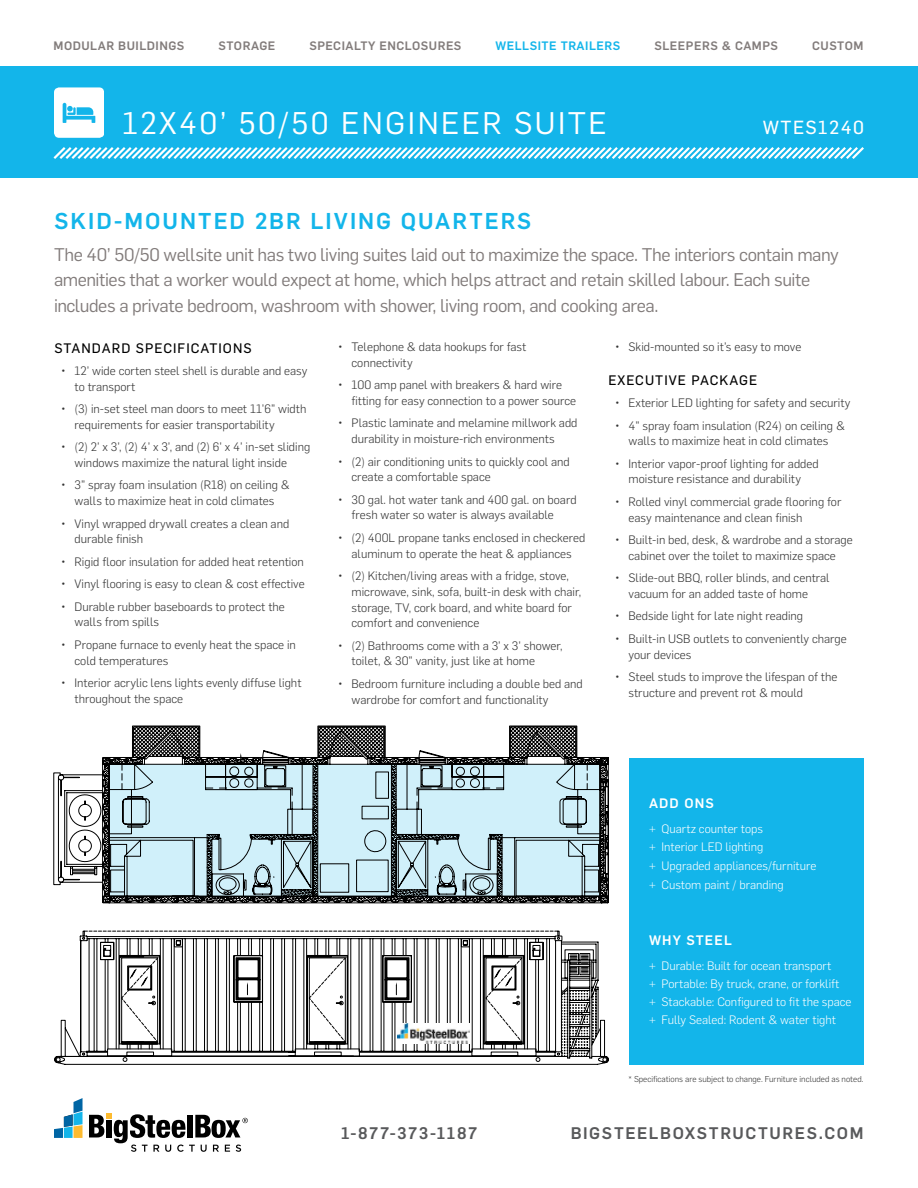
<style>
.page{position:relative;width:918px;height:1188px;background:#fff}
.page>*{position:absolute;margin:0;border:0;box-sizing:border-box;transform-origin:0 0}
.t1{font:30.75px "Flama";letter-spacing:.08em;color:#fff}
.t2{font:500 22.5px "Flama";letter-spacing:.085em;color:#13b5ea}
.t3{font:18.6px "Flama Basic";letter-spacing:.08em;color:#fff}
.t4{font:18px/25.5px "Flama";letter-spacing:-.025em;color:#827c7b}
.t5{font:500 16.5px "Flama";letter-spacing:.1em;color:#58595b}
.t6{font:13.5px "Flama Basic";letter-spacing:.08em;color:#000}
.t7{font:500 13.5px "Flama";letter-spacing:.08em;color:#fff}
.t8{font:300 12px/15.8px "Flama";color:#333}
.t9{font:300 12px/18.8px "Flama";color:#fff}
.t10{font:500 12px "Flama";letter-spacing:.04em;color:#827c7b}
.t11{font:500 12px "Flama";letter-spacing:.04em;color:#13b5ea}
.t12{font:300 8.4px "Flama";color:#333}
</style>
<div class="page">
<div style="left:629px;top:758px;width:235px;height:306px;background:#13b5ea"></div>
<svg style="left:54px;top:1098px;width:29px;height:40px"></svg>
<svg style="left:89px;top:1113px;width:159px;height:39px"></svg>
<div style="left:0;top:66px;width:918px;height:112px;background:#13b5ea"></div>
<svg style="left:53px;top:147px;width:811px;height:12px"></svg>
<div style="left:54px;top:87px;width:50px;height:51px;background:#fff;border-radius:5px"></div>
<svg style="left:63px;top:103px;width:32px;height:20px"></svg>
<svg style="left:54px;top:931px;width:555px;height:133px"></svg>
<svg style="left:53px;top:757px;width:56px;height:141px"></svg>
<svg style="left:109px;top:726px;width:499px;height:175px;background:#a8bcc3"></svg>
<p class="t10" style="left:54px;top:37px;width:132px">MODULAR BUILDINGS</p>
<p class="t10" style="left:219px;top:37px;width:58px">STORAGE</p>
<p class="t10" style="left:309px;top:37px;width:153px">SPECIALTY ENCLOSURES</p>
<p class="t11" style="left:496px;top:37px;width:126px">WELLSITE TRAILERS</p>
<p class="t10" style="left:654px;top:37px;width:125px">SLEEPERS &amp; CAMPS</p>
<p class="t10" style="left:812px;top:37px;width:53px">CUSTOM</p>
<h1 class="t1" style="left:123px;top:102px;width:486px">12X40’ 50/50 ENGINEER SUITE</h1>
<h3 class="t3" style="left:763px;top:115px;width:103px">WTES1240</h3>
<h2 class="t2" style="left:55px;top:205px;width:478px">SKID-MOUNTED 2BR LIVING QUARTERS</h2>
<p class="t4" style="left:54px;top:241px;width:786px">The 40’ 50/50 wellsite unit has two living suites laid out to maximize the space. The interiors contain many amenities that a worker would expect at home, which helps attract and retain skilled labour. Each suite includes a private bedroom, washroom with shower, living room, and cooking area.</p>
<p class="t6" style="left:55px;top:338px;width:199px">STANDARD SPECIFICATIONS</p>
<p class="t8" style="left:75px;top:362px;width:234px;text-indent:-13px">• 12’ wide corten steel shell is durable and easy to transport</p>
<p class="t8" style="left:75px;top:400px;width:233px;text-indent:-13px">• (3) in-set steel man doors to meet 11’6” width requirements for easier transportability</p>
<p class="t8" style="left:75px;top:439px;width:237px;text-indent:-13px">• (2) 2’ x 3’, (2) 4’ x 3’, and (2) 6’ x 4’ in-set sliding windows maximize the natural light inside</p>
<p class="t8" style="left:61px;top:477px;width:230px;text-align:center">• 3” spray foam insulation (R18) on ceiling &amp; walls to maximize heat in cold climates</p>
<p class="t8" style="left:75px;top:515px;width:216px;text-indent:-13px">• Vinyl wrapped drywall creates a clean and durable finish</p>
<p class="t8" style="left:61px;top:553px;width:244px">• Rigid floor insulation for added heat retention</p>
<p class="t8" style="left:61px;top:575px;width:245px">• Vinyl flooring is easy to clean &amp; cost effective</p>
<p class="t8" style="left:75px;top:598px;width:212px;text-indent:-13px">• Durable rubber baseboards to protect the walls from spills</p>
<p class="t8" style="left:75px;top:636px;width:223px;text-indent:-13px">• Propane furnace to evenly heat the space in cold temperatures</p>
<p class="t8" style="left:75px;top:674px;width:229px;text-indent:-13px">• Interior acrylic lens lights evenly diffuse light throughout the space</p>
<p class="t8" style="left:352px;top:338px;width:176px;text-indent:-13px">• Telephone &amp; data hookups for fast connectivity</p>
<p class="t8" style="left:352px;top:376px;width:226px;text-indent:-13px">• 100 amp panel with breakers &amp; hard wire fitting for easy connection to a power source</p>
<p class="t8" style="left:352px;top:415px;width:228px;text-indent:-13px">• Plastic laminate and melamine millwork add durability in moisture-rich environments</p>
<p class="t8" style="left:352px;top:453px;width:220px;text-indent:-13px">• (2) air conditioning units to quickly cool and create a comfortable space</p>
<p class="t8" style="left:352px;top:491px;width:227px;text-indent:-13px">• 30 gal. hot water tank and 400 gal. on board fresh water so water is always available</p>
<p class="t8" style="left:338px;top:529px;width:249px;text-align:center">• (2) 400L propane tanks enclosed in checkered aluminum to operate the heat &amp; appliances</p>
<p class="t8" style="left:352px;top:567px;width:231px;text-indent:-13px">• (2) Kitchen/living areas with a fridge, stove, microwave, sink, sofa, built-in desk with chair, storage, TV, cork board, and white board for comfort and convenience</p>
<p class="t8" style="left:352px;top:637px;width:213px;text-indent:-13px">• (2) Bathrooms come with a 3’ x 3’ shower, toilet, &amp; 30” vanity, just like at home</p>
<p class="t8" style="left:352px;top:675px;width:233px;text-indent:-13px">• Bedroom furniture including a double bed and wardrobe for comfort and functionality</p>
<p class="t8" style="left:615px;top:338px;width:188px">• Skid-mounted so it’s easy to move</p>
<p class="t6" style="left:609px;top:370px;width:150px">EXECUTIVE PACKAGE</p>
<p class="t8" style="left:615px;top:394px;width:237px">• Exterior LED lighting for safety and security</p>
<p class="t8" style="left:615px;top:417px;width:231px;text-align:center">• 4” spray foam insulation (R24) on ceiling &amp; walls to maximize heat in cold climates</p>
<p class="t8" style="left:615px;top:455px;width:205px;text-align:center">• Interior vapor-proof lighting for added moisture resistance and durability</p>
<p class="t8" style="left:629px;top:493px;width:214px;text-indent:-13px">• Rolled vinyl commercial grade flooring for easy maintenance and clean finish</p>
<p class="t8" style="left:615px;top:531px;width:239px;text-align:center">• Built-in bed, desk, &amp; wardrobe and a storage cabinet over the toilet to maximize space</p>
<p class="t8" style="left:629px;top:569px;width:203px;text-indent:-13px">• Slide-out BBQ, roller blinds, and central vacuum for an added taste of home</p>
<p class="t8" style="left:615px;top:608px;width:190px">• Bedside light for late night reading</p>
<p class="t8" style="left:629px;top:630px;width:220px;text-indent:-13px">• Built-in USB outlets to conveniently charge your devices</p>
<p class="t8" style="left:629px;top:668px;width:210px;text-indent:-13px">• Steel studs to improve the lifespan of the structure and prevent rot &amp; mould</p>
<p class="t7" style="left:649px;top:793px;width:66px">ADD ONS</p>
<p class="t9" style="left:649px;top:818px;width:169px">+ Quartz counter tops<br>+ Interior LED lighting<br>+ Upgraded appliances/furniture + Custom paint / branding</p>
<p class="t7" style="left:649px;top:931px;width:84px">WHY STEEL</p>
<p class="t9" style="left:649px;top:956px;width:204px;line-height:18px">+ Durable: Built for ocean transport<br>+ Portable: By truck, crane, or forklift<br>+ Stackable: Configured to fit the space + Fully Sealed: Rodent &amp; water tight</p>
<p class="t12" style="left:629px;top:1073px;width:236px">* Specifications are subject to change. Furniture included as noted.</p>
<h3 class="t5" style="left:341px;top:1121px;width:138px">1-877-373-1187</h3>
<h3 class="t5" style="left:571px;top:1121px;width:294px">BIGSTEELBOXSTRUCTURES.COM</h3>
</div>
